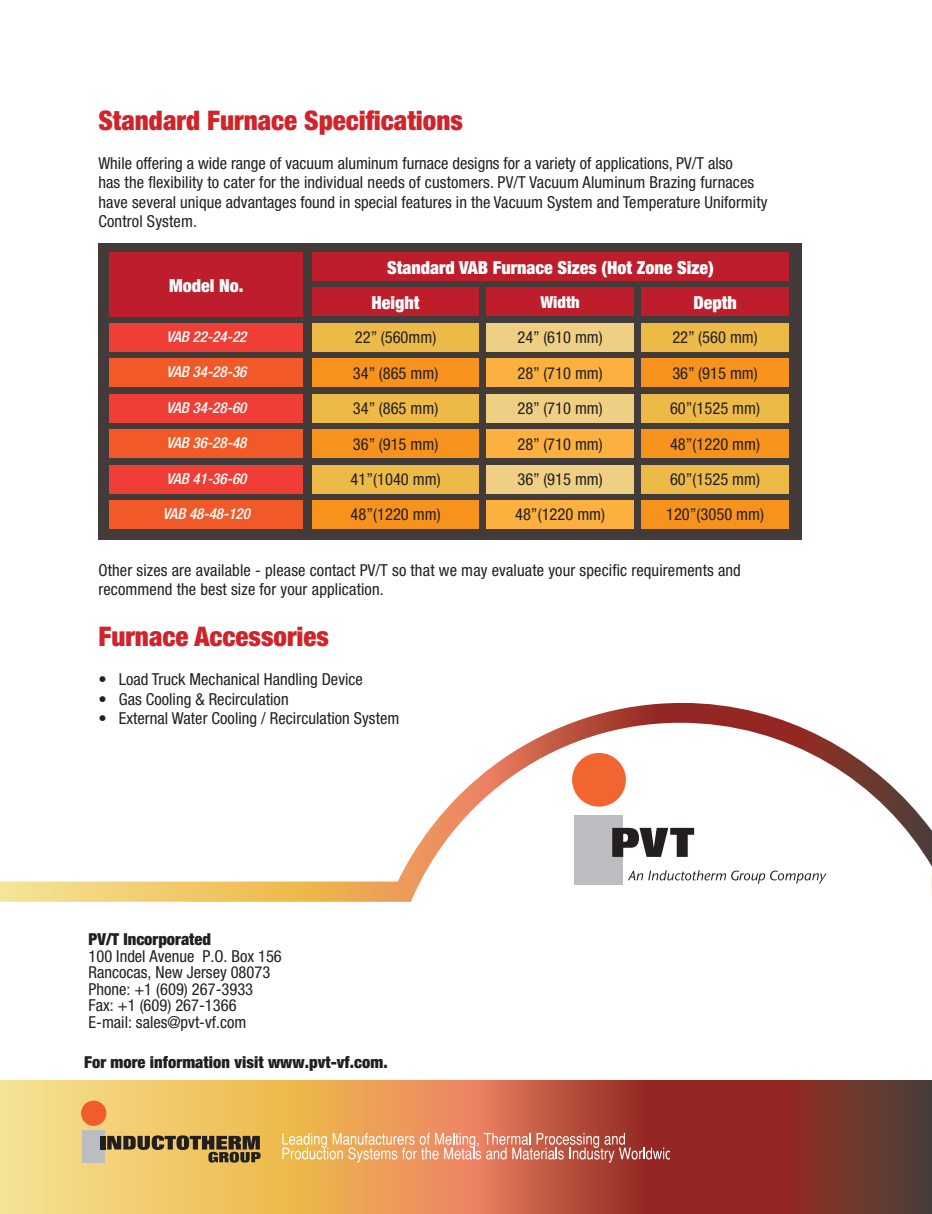
<style>
.page{position:relative;width:932px;height:1214px;background:#fff}
.page>*{position:absolute;margin:0;border:0;box-sizing:border-box;transform-origin:0 0}
.t1{font:900 condensed 27px "Helvetica Neue";color:#d1232a}
.t2{font:900 condensed 18px/35.4px "Helvetica Neue";color:#fff}
.t3{font:condensed 16.5px/35.4px "Helvetica Neue";letter-spacing:.005em;color:#231f20}
.t4{font:900 condensed 16.5px "Helvetica Neue";letter-spacing:.005em;color:#231f20}
.t5{font:900 condensed 16.5px "Helvetica Neue";color:#fff}
.t6{font:italic 500 condensed 15px "Helvetica Neue";color:#fff}
</style>
<div class="page">
<svg style="left:0;top:703px;width:931px;height:199px"></svg>
<svg style="left:931px;top:829px;width:1px;height:385px"></svg>
<svg style="left:0;top:1080px;width:931px;height:134px;background:#c0794b"></svg>
<div style="left:81px;top:1100px;width:25px;height:26px;background:#f15b2e;border-radius:50%"></div>
<div style="left:82px;top:1129px;width:23px;height:33px;background:#bcbdc0"></div>
<div style="left:100px;top:1135px;width:5px;height:14px;background:#231f20"></div>
<svg style="left:107px;top:1135px;width:153px;height:27px;background:#927a47"></svg>
<svg style="left:282px;top:1132px;width:387px;height:30px;background:#db9471"></svg>
<div style="left:572px;top:753px;width:53px;height:53px;background:#f26430;border-radius:50%"></div>
<div style="left:574px;top:814px;width:49px;height:70px;background:#bcbdc0"></div>
<svg style="left:612px;top:828px;width:82px;height:29px"></svg>
<svg style="left:627px;top:870px;width:98px;height:10px"></svg>
<svg style="left:731px;top:870px;width:95px;height:13px"></svg>
<div style="left:98px;top:243px;width:703px;height:296px;background:#423b39"></div>
<div style="left:312px;top:252px;width:476px;height:29px;background:#be1d2c"></div>
<div style="left:312px;top:287px;width:167px;height:29px;background:#be1d2c"></div>
<div style="left:312px;top:323px;width:167px;height:29px;background:#edb947"></div>
<div style="left:312px;top:358px;width:167px;height:29px;background:#f7931d"></div>
<div style="left:312px;top:429px;width:167px;height:29px;background:#f7931d"></div>
<div style="left:312px;top:464px;width:167px;height:29px;background:#edb947"></div>
<div style="left:312px;top:500px;width:167px;height:29px;background:#f7931d"></div>
<div style="left:486px;top:287px;width:147px;height:29px;background:#be1d2c"></div>
<div style="left:486px;top:323px;width:147px;height:29px;background:#efcf83"></div>
<div style="left:486px;top:358px;width:147px;height:29px;background:#fbb03f"></div>
<div style="left:486px;top:429px;width:147px;height:29px;background:#fbb03f"></div>
<div style="left:486px;top:464px;width:147px;height:29px;background:#efcf83"></div>
<div style="left:486px;top:500px;width:147px;height:29px;background:#fbb03f"></div>
<div style="left:641px;top:287px;width:147px;height:29px;background:#be1d2c"></div>
<div style="left:641px;top:323px;width:147px;height:29px;background:#edb947"></div>
<div style="left:641px;top:358px;width:147px;height:29px;background:#f7931d"></div>
<div style="left:641px;top:429px;width:147px;height:29px;background:#f7931d"></div>
<div style="left:641px;top:464px;width:147px;height:29px;background:#edb947"></div>
<div style="left:641px;top:500px;width:147px;height:29px;background:#f7931d"></div>
<div style="left:312px;top:394px;width:167px;height:28px;background:#edb947"></div>
<div style="left:486px;top:394px;width:147px;height:28px;background:#efcf83"></div>
<div style="left:641px;top:394px;width:147px;height:28px;background:#edb947"></div>
<div style="left:109px;top:252px;width:194px;height:64px;background:#be1d2c"></div>
<div style="left:109px;top:323px;width:194px;height:29px;background:#ee3e35"></div>
<div style="left:109px;top:500px;width:194px;height:29px;background:#f15929"></div>
<div style="left:109px;top:464px;width:194px;height:29px;background:#ee3e35"></div>
<div style="left:109px;top:429px;width:194px;height:29px;background:#f15929"></div>
<div style="left:109px;top:394px;width:194px;height:28px;background:#ee3e35"></div>
<div style="left:109px;top:358px;width:194px;height:29px;background:#f15929"></div>
<h1 class="t1" style="left:98px;top:104px;width:366px">Standard Furnace Specifications</h1>
<p class="t3" style="left:98px;top:153px;width:670px;line-height:19.5px">While offering a wide range of vacuum aluminum furnace designs for a variety of applications, PV/T also<br>has the flexibility to cater for the individual needs of customers. PV/T Vacuum Aluminum Brazing furnaces have several unique advantages found in special features in the Vacuum System and Temperature Uniformity Control System.</p>
<p class="t2" style="left:169px;top:267px;width:76px">Model No.</p>
<p class="t6" style="left:166px;top:328px;width:81px">VAB 22-24-22</p>
<p class="t6" style="left:166px;top:363px;width:81px">VAB 34-28-36</p>
<p class="t6" style="left:166px;top:398px;width:81px">VAB 34-28-60</p>
<p class="t6" style="left:166px;top:434px;width:81px">VAB 36-28-48</p>
<p class="t6" style="left:166px;top:469px;width:81px">VAB 41-36-60</p>
<p class="t6" style="left:163px;top:505px;width:89px">VAB 48-48-120</p>
<p class="t2" style="left:371px;top:249px;width:344px;text-indent:16px">Standard VAB Furnace Sizes (Hot Zone Size)<br>Height</p>
<p class="t3" style="left:353px;top:320px;width:87px">22” (560mm)<br>34” (865 mm)</p>
<p class="t5" style="left:540px;top:292px;width:41px">Width</p>
<p class="t3" style="left:517px;top:320px;width:87px">24” (610 mm)<br>28” (710 mm)</p>
<p class="t2" style="left:693px;top:285px;width:45px">Depth</p>
<p class="t3" style="left:672px;top:320px;width:87px">22” (560 mm)<br>36” (915 mm)</p>
<p class="t3" style="left:353px;top:390px;width:87px">34” (865 mm)</p>
<p class="t3" style="left:517px;top:390px;width:87px">28” (710 mm)</p>
<p class="t3" style="left:669px;top:390px;width:91px">60”(1525 mm)</p>
<p class="t3" style="left:350px;top:426px;width:91px">36” (915 mm)<br>41”(1040 mm)<br>48”(1220 mm)</p>
<p class="t3" style="left:515px;top:426px;width:91px">28” (710 mm)<br>36” (915 mm)<br>48”(1220 mm)</p>
<p class="t3" style="left:666px;top:426px;width:99px">48”(1220 mm)<br>60”(1525 mm)<br>120”(3050 mm)</p>
<p class="t3" style="left:98px;top:560px;width:643px;line-height:19.5px">Other sizes are available - please contact PV/T so that we may evaluate your specific requirements and recommend the best size for your application.</p>
<h1 class="t1" style="left:98px;top:620px;width:232px">Furnace Accessories</h1>
<p class="t3" style="left:98px;top:661px;width:266px">• Load Truck Mechanical Handling Device</p>
<p class="t3" style="left:98px;top:681px;width:192px">• Gas Cooling &amp; Recirculation</p>
<p class="t3" style="left:98px;top:700px;width:302px">• External Water Cooling / Recirculation System</p>
<p class="t4" style="left:89px;top:929px;width:124px">PV/T Incorporated</p>
<p class="t3" style="left:89px;top:947px;width:195px;line-height:16.5px">100 Indel Avenue P.O. Box 156<br>Rancocas, New Jersey 08073<br>Phone: +1 (609) 267-3933<br>Fax: +1 (609) 267-1366<br>E-mail: sales@pvt-vf.com</p>
<p class="t4" style="left:84px;top:1051px;width:305px">For more information visit www.pvt-vf.com.</p>
</div>
